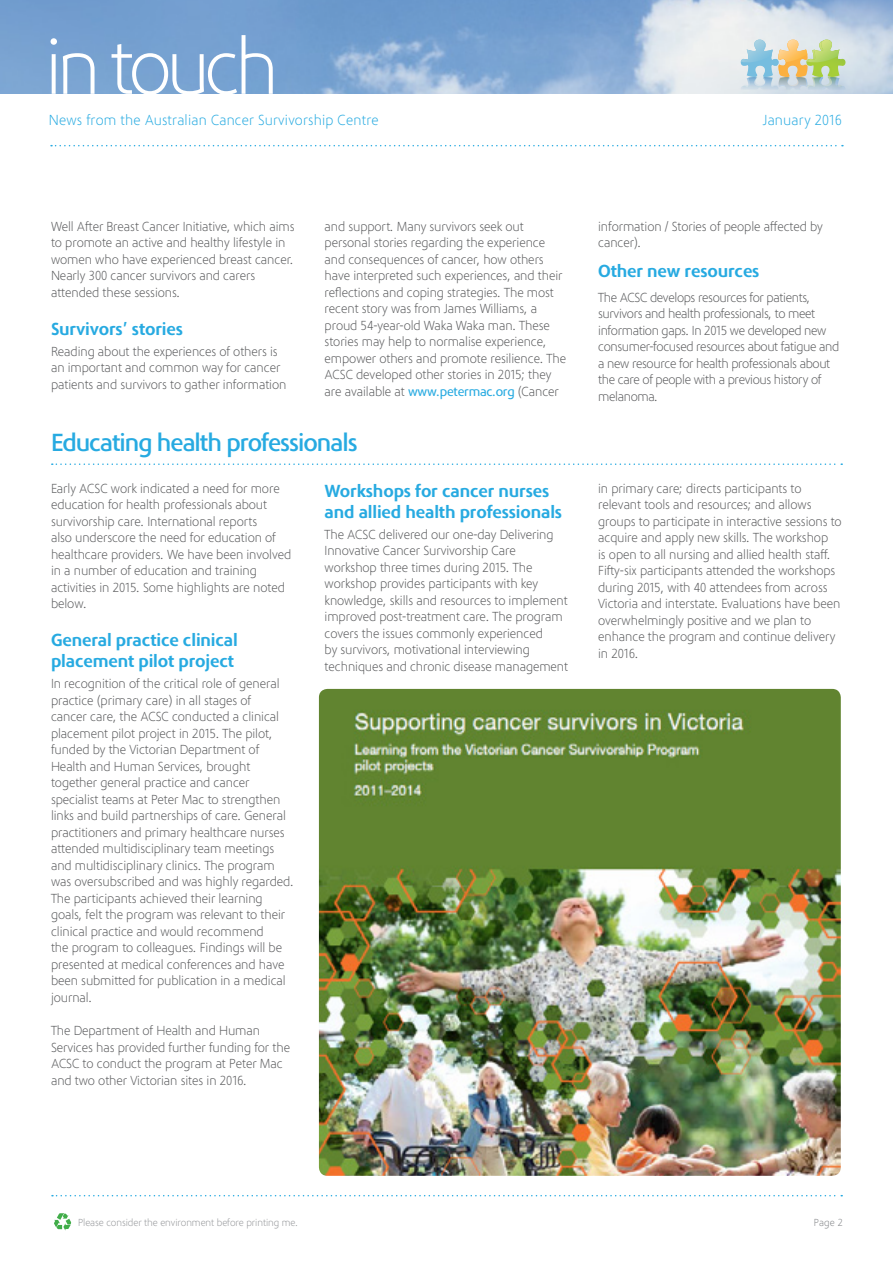
<style>
.page{position:relative;width:893px;height:1263px;background:#fff}
.page>*{position:absolute;margin:0;border:0;box-sizing:border-box;transform-origin:0 0}
.t1{font:300 81px "Phoenica";letter-spacing:-.08em;color:#fff}
.t2{font:500 25.5px "Phoenica";letter-spacing:-.04em;color:#27aae1}
.t3{font:700 18px/21px "Phoenica";letter-spacing:-.01em;color:#27aae1}
.t4{font:300 15px "Phoenica";color:#27aae1}
.t5{font:300 13.5px/16.5px "Phoenica";letter-spacing:-.02em;color:#58595b}
.t6{font:300 13.5px/16.5px "Phoenica";letter-spacing:-.04em;color:#58595b}
.t7{font:300 10.5px "Phoenica";letter-spacing:-.02em;color:#939598}
.t8{font:300 10.5px "Phoenica";color:#808285}
.s1{font-weight:400;color:#27aae1}
</style>
<div class="page">
<img style="left:0;top:0;width:893px;height:94px">
<svg style="left:54px;top:1213px;width:17px;height:17px"></svg>
<svg style="left:52px;top:1195px;width:790px;height:1px"></svg>
<svg style="left:51px;top:145px;width:792px;height:1px"></svg>
<svg style="left:52px;top:463px;width:790px;height:2px"></svg>
<img style="left:319px;top:689px;width:522px;height:487px">
<svg style="left:741px;top:40px;width:105px;height:51px;background:#c9d4b1"></svg>
<img style="left:741px;top:77px;width:104px;height:13px">
<h1 class="t1" style="left:45px;top:22px;width:236px">in touch</h1>
<p class="t4" style="left:49px;top:112px;width:331px">News from the Australian Cancer Survivorship Centre</p>
<p class="t4" style="left:763px;top:112px;width:81px">January 2016</p>
<p class="t5" style="left:51px;top:218px;width:245px">Well After Breast Cancer Initiative, which aims to promote an active and healthy lifestyle in women who have experienced breast cancer.<br>Nearly 300 cancer survivors and carers attended these sessions.</p>
<h3 class="t3" style="left:51px;top:319px;width:134px">Survivors’ stories</h3>
<p class="t5" style="left:51px;top:343px;width:237px">Reading about the experiences of others is an important and common way for cancer patients and survivors to gather information</p>
<p class="t5" style="left:325px;top:218px;width:243px">and support. Many survivors seek out personal stories regarding the experience and consequences of cancer, how others have interpreted such experiences, and their reflections and coping strategies. The most recent story was from James Williams, a proud 54-year-old Waka Waka man. These stories may help to normalise experience, empower others and promote resilience. The ACSC developed other stories in 2015; they are available at <span class="s1">www.petermac.org</span> (Cancer</p>
<p class="t5" style="left:598px;top:218px;width:226px">information / Stories of people affected by cancer).</p>
<h3 class="t3" style="left:598px;top:261px;width:163px">Other new resources</h3>
<p class="t6" style="left:598px;top:289px;width:243px">The ACSC develops resources for patients, survivors and health professionals, to meet information gaps. In 2015 we developed new consumer-focused resources about fatigue and a new resource for health professionals about the care of people with a previous history of melanoma.</p>
<h2 class="t2" style="left:51px;top:428px;width:308px">Educating health professionals</h2>
<p class="t5" style="left:51px;top:480px;width:242px">Early ACSC work indicated a need for more education for health professionals about survivorship care. International reports<br>also underscore the need for education of healthcare providers. We have been involved in a number of education and training activities in 2015. Some highlights are noted below.</p>
<h3 class="t3" style="left:51px;top:630px;width:188px">General practice clinical placement pilot project</h3>
<p class="t5" style="left:51px;top:675px;width:244px">In recognition of the critical role of general practice (primary care) in all stages of<br>cancer care, the ACSC conducted a clinical placement pilot project in 2015. The pilot, funded by the Victorian Department of Health and Human Services, brought together general practice and cancer specialist teams at Peter Mac to strengthen links and build partnerships of care. General practitioners and primary healthcare nurses attended multidisciplinary team meetings and multidisciplinary clinics. The program was oversubscribed and was highly regarded.<br>The participants achieved their learning goals, felt the program was relevant to their clinical practice and would recommend<br>the program to colleagues. Findings will be presented at medical conferences and have been submitted for publication in a medical journal.</p>
<p class="t5" style="left:51px;top:1022px;width:241px">The Department of Health and Human Services has provided further funding for the ACSC to conduct the program at Peter Mac and two other Victorian sites in 2016.</p>
<h3 class="t3" style="left:325px;top:481px;width:239px">Workshops for cancer nurses and allied health professionals</h3>
<p class="t5" style="left:325px;top:526px;width:245px">The ACSC delivered our one-day Delivering Innovative Cancer Survivorship Care workshop three times during 2015. The workshop provides participants with key knowledge, skills and resources to implement improved post-treatment care. The program covers the issues commonly experienced<br>by survivors, motivational interviewing techniques and chronic disease management</p>
<p class="t5" style="left:598px;top:480px;width:245px">in primary care; directs participants to relevant tools and resources; and allows groups to participate in interactive sessions to acquire and apply new skills. The workshop<br>is open to all nursing and allied health staff.<br>Fifty-six participants attended the workshops during 2015, with 40 attendees from across Victoria and interstate. Evaluations have been overwhelmingly positive and we plan to enhance the program and continue delivery in 2016.</p>
<p class="t7" style="left:78px;top:1216px;width:222px">Please consider the environment before printing me.</p>
<p class="t8" style="left:814px;top:1216px;width:31px">Page 2</p>
</div>
